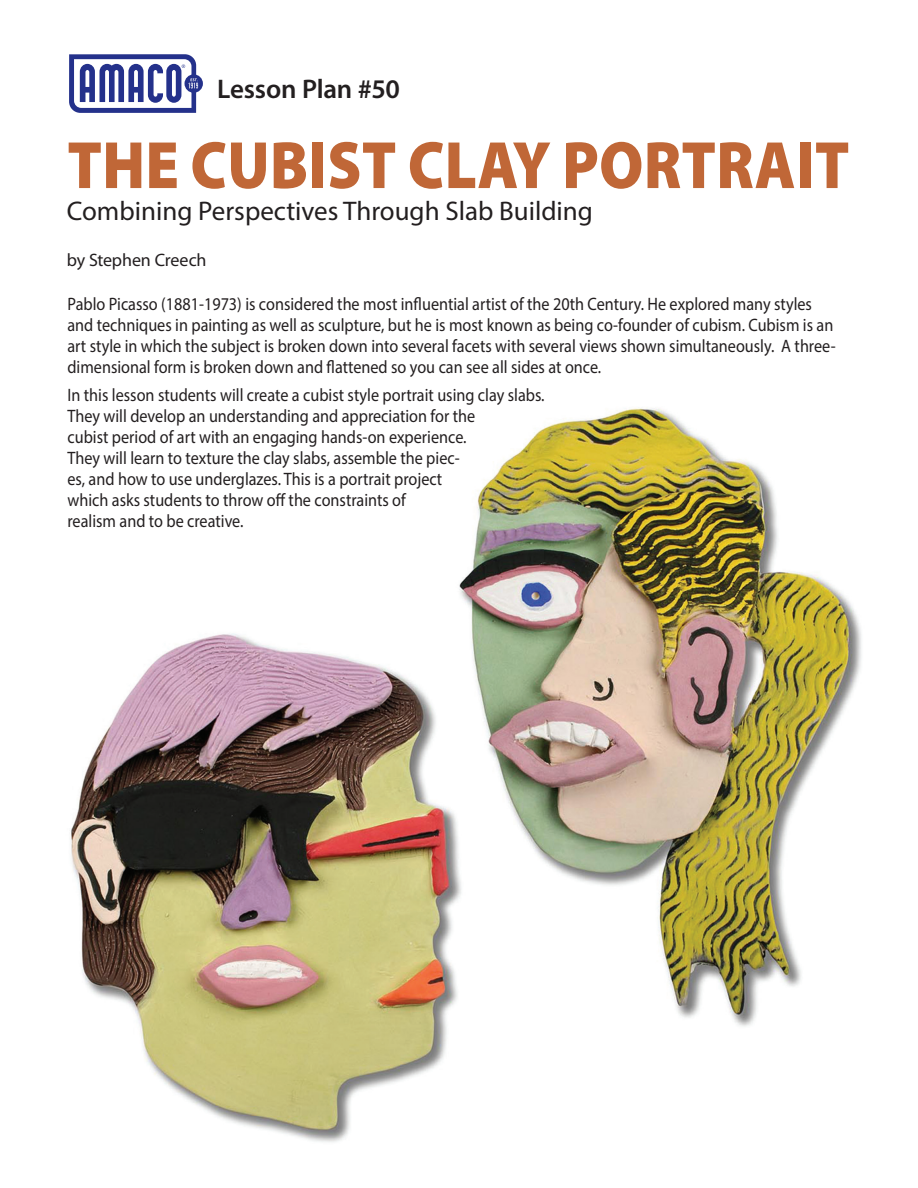
<style>
.page{position:relative;width:918px;height:1188px;background:#fff}
.page>*{position:absolute;margin:0;border:0;box-sizing:border-box;transform-origin:0 0}
.t1{font:900 67.5px "Myriad Pro";letter-spacing:.005em;color:#c06737;scale:.9 1}
.t2{font:27px "Myriad Pro";color:#231f20}
.t3{font:600 27px "Myriad Pro";letter-spacing:-.005em;color:#231f20}
.Cover_Text{font:18px/21px "Myriad Pro";color:#231f20;scale:.9 1}
.Author_byline{font:18px "Myriad";letter-spacing:-.01em;color:#231f20}
</style>
<div class="page">
<svg style="left:69px;top:54px;width:134px;height:59px"></svg>
<img style="left:71px;top:407px;width:791px;height:735px">
<p class="t3" style="left:217px;top:72px;width:185px">Lesson Plan #50</p>
<p class="t1" style="left:67px;top:120px;width:870px">THE CUBIST CLAY PORTRAIT</p>
<p class="t2" style="left:67px;top:195px;width:528px">Combining Perspectives Through Slab Building</p>
<p class="Author_byline" style="left:67px;top:251px;width:141px">by Stephen Creech</p>
<p class="Cover_Text" style="left:68px;top:293px;width:855px">Pablo Picasso (1881-1973) is considered the most influential artist of the 20th Century. He explored many styles and techniques in painting as well as sculpture, but he is most known as being co-founder of cubism. Cubism is an art style in which the subject is broken down into several facets with several views shown simultaneously. A three&shy;dimensional form is broken down and flattened so you can see all sides at once.</p>
<p class="Cover_Text" style="left:68px;top:384px;width:532px">In this lesson students will create a cubist style portrait using clay slabs.<br>They will develop an understanding and appreciation for the<br>cubist period of art with an engaging hands-on experience.<br>They will learn to texture the clay slabs, assemble the piec-<br>es, and how to use underglazes. This is a portrait project<br>which asks students to throw off the constraints of<br>realism and to be creative.</p>
</div>
